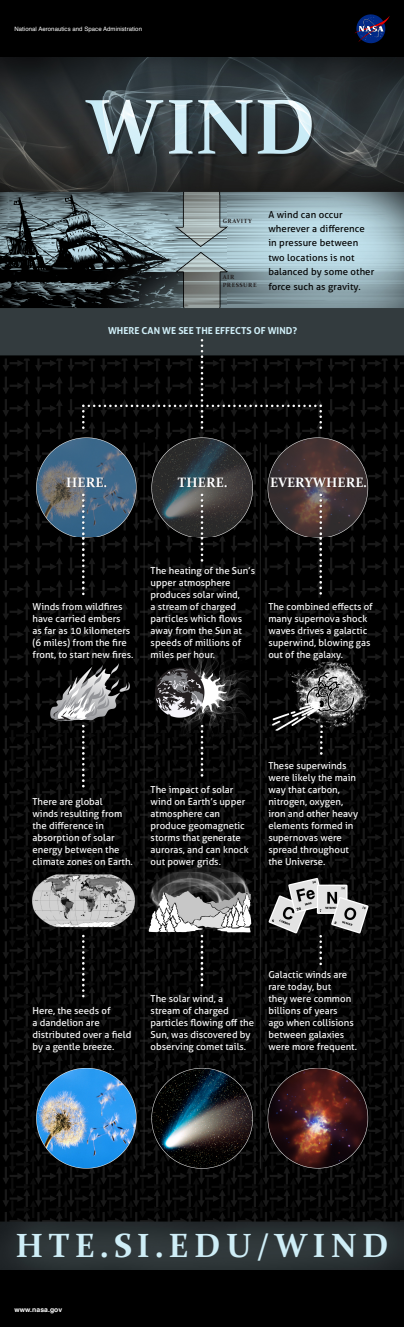
<style>
.page{position:relative;width:404px;height:1327px;background:#fff}
.page>*{position:absolute;margin:0;border:0;box-sizing:border-box;transform-origin:0 0}
.t1{font:700 33.6px "Constantia";letter-spacing:.16em;color:#cfeef7}
.t2{font:700 13.6px "Constantia";letter-spacing:.005em;color:#fff}
.t3{font:9.6px/12px "Aller";color:#fff}
.t4{font:9.6px/14.4px "Aller";letter-spacing:.01em;color:#000}
.t5{font:700 9.6px "Aller";color:#cfeef7}
.t6{font:700 6.8px "Helvetica";letter-spacing:.01em;color:#fff}
.t7{font:6px "Helvetica";letter-spacing:.01em;color:#fff}
.t8{font:700 6px/7.6px "Constantia";letter-spacing:.085em;color:#231f20}
</style>
<div class="page">
<div style="left:0;top:0;width:403px;height:1327px;background:#000"></div>
<img style="left:0;top:58px;width:403px;height:1211px">
<img style="left:266px;top:438px;width:101px;height:99px">
<img style="left:151px;top:438px;width:101px;height:99px">
<img style="left:35px;top:438px;width:102px;height:99px">
<img style="left:175px;top:195px;width:51px;height:111px">
<div style="left:67px;top:478px;width:40px;height:9px;background:#231f20;opacity:.6"></div>
<div style="left:178px;top:478px;width:49px;height:9px;background:#231f20;opacity:.6"></div>
<div style="left:271px;top:478px;width:95px;height:9px;background:#231f20;opacity:.6"></div>
<svg style="left:355px;top:14px;width:35px;height:29px"></svg>
<img style="left:79px;top:96px;width:252px;height:59px">
<img style="left:0;top:195px;width:173px;height:111px">
<img style="left:266px;top:1068px;width:101px;height:102px">
<img style="left:151px;top:1068px;width:101px;height:102px">
<img style="left:35px;top:1068px;width:102px;height:102px">
<img style="left:47px;top:663px;width:87px;height:62px">
<img style="left:153px;top:663px;width:95px;height:62px">
<img style="left:267px;top:663px;width:104px;height:69px">
<img style="left:267px;top:878px;width:104px;height:55px">
<img style="left:147px;top:872px;width:106px;height:61px">
<img style="left:27px;top:872px;width:110px;height:61px">
<p class="t7" style="left:14px;top:24px;width:129px">National Aeronautics and Space Administration</p>
<p class="t8" style="left:222px;top:217px;width:31px">GRAVITY</p>
<p class="t8" style="left:222px;top:273px;width:35px">AIR<br>PRESSURE</p>
<p class="t4" style="left:268px;top:207px;width:107px">A wind can occur wherever a difference in pressure between two locations is not balanced by some other force such as gravity.</p>
<p class="t5" style="left:108px;top:325px;width:190px">WHERE CAN WE SEE THE EFFECTS OF WIND?</p>
<p class="t2" style="left:66px;top:473px;width:43px">HERE.</p>
<p class="t2" style="left:178px;top:473px;width:51px">THERE.</p>
<p class="t2" style="left:270px;top:473px;width:98px">EVERYWHERE.</p>
<p class="t3" style="left:32px;top:601px;width:102px">Winds from wildfires have carried embers<br>as far as 10 kilometers (6 miles) from the fire front, to start new fires.</p>
<p class="t3" style="left:150px;top:565px;width:106px">The heating of the Sun’s upper atmosphere produces solar wind,<br>a stream of charged particles which flows away from the Sun at speeds of millions of miles per hour.</p>
<p class="t3" style="left:268px;top:601px;width:106px">The combined effects of many supernova shock waves drives a galactic superwind, blowing gas out of the galaxy.</p>
<p class="t3" style="left:32px;top:795px;width:102px">There are global<br>winds resulting from the difference in absorption of solar energy between the climate zones on Earth.</p>
<p class="t3" style="left:150px;top:783px;width:99px">The impact of solar wind on Earth’s upper atmosphere can produce geomagnetic storms that generate auroras, and can knock out power grids.</p>
<p class="t3" style="left:268px;top:759px;width:91px">These superwinds were likely the main way that carbon, nitrogen, oxygen, iron and other heavy elements formed in supernovas were spread throughout the Universe.</p>
<p class="t3" style="left:32px;top:1005px;width:100px">Here, the seeds of<br>a dandelion are distributed over a field by a gentle breeze.</p>
<p class="t3" style="left:150px;top:993px;width:105px">The solar wind, a stream of charged particles flowing off the<br>Sun, was discovered by observing comet tails.</p>
<p class="t3" style="left:268px;top:969px;width:90px">Galactic winds are rare today, but<br>they were common billions of years<br>ago when collisions between galaxies were more frequent.</p>
<p class="t1" style="left:15px;top:1223px;width:374px">HTE.SI.EDU/WIND</p>
<h3 class="t6" style="left:14px;top:1304px;width:49px">www.nasa.gov</h3>
</div>
